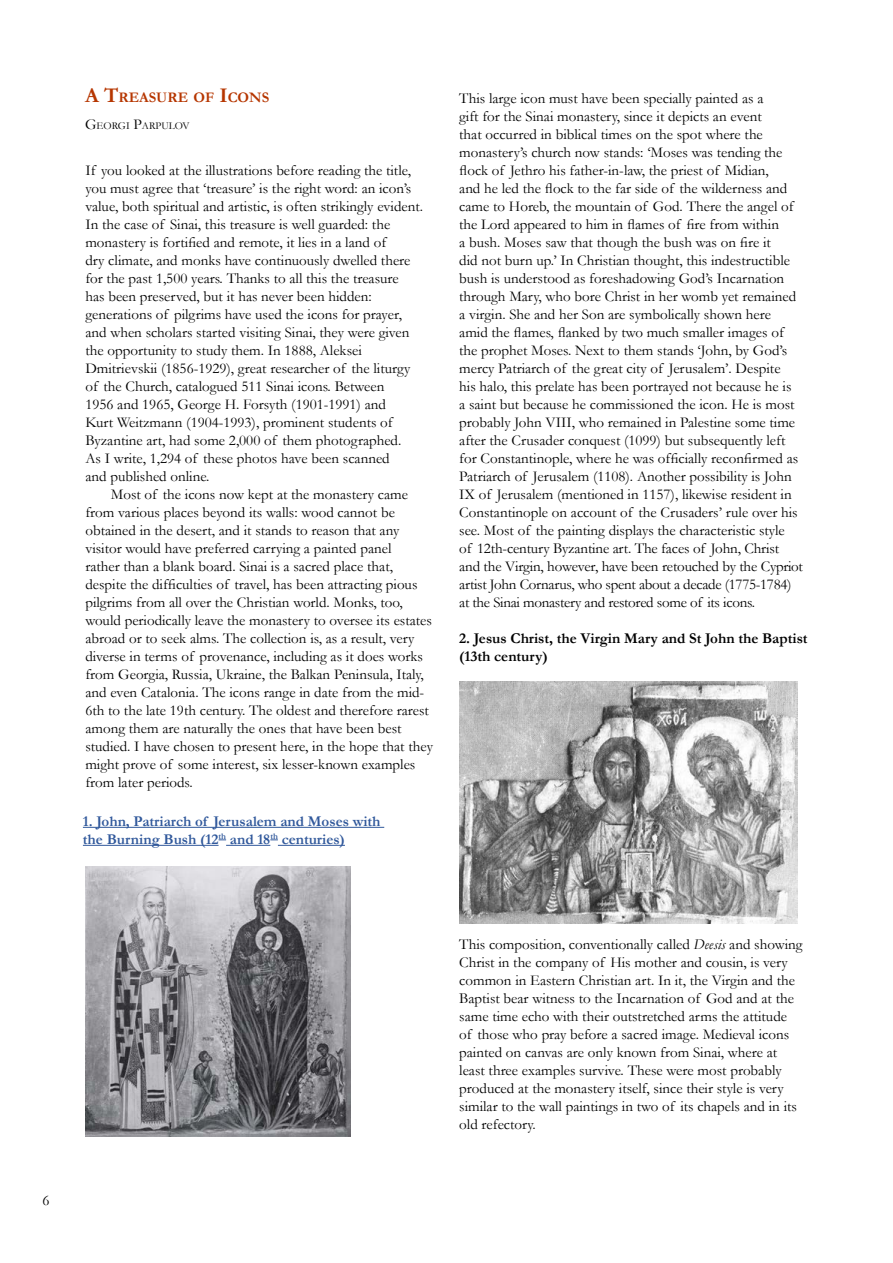
<style>
.page{position:relative;width:893px;height:1263px;background:#fff}
.page>*{position:absolute;margin:0;border:0;box-sizing:border-box;transform-origin:0 0}
.t1{font:15px/18px "Garamond";color:#000}
.t2{font:700 15px/18px "Garamond";color:#30589b}
.t3{font:700 15px/18px "Garamond";color:#000}
.t4{font:700 14.7px "Garamond";color:#b63600}
.t5{font:10.5px "Garamond";color:#000}
.s1{font-size:21px}
.s2{font-size:15px}
.s3{font-style:italic}
</style>
<div class="page">
<img style="left:459px;top:681px;width:339px;height:243px">
<img style="left:85px;top:867px;width:265px;height:269px">
<hr style="left:83px;top:827px;width:301px;height:1px;background:#30589b">
<hr style="left:83px;top:845px;width:136px;height:1px;background:#30589b">
<hr style="left:226px;top:845px;width:44px;height:1px;background:#30589b">
<hr style="left:278px;top:845px;width:67px;height:1px;background:#30589b">
<p class="t4" style="left:85px;top:89px;width:186px"><span class="s1">A T</span>REASURE OF <span class="s1">I</span>CONS</p>
<p class="t5" style="left:85px;top:119px;width:106px"><span class="s2">G</span>EORGI <span class="s2">P</span>ARPULOV</p>
<p class="t1" style="left:85px;top:161px;width:339px">If you looked at the illustrations before reading the title, you must agree that ‘treasure’ is the right word: an icon’s value, both spiritual and artistic, is often strikingly evident.<br>In the case of Sinai, this treasure is well guarded: the monastery is fortified and remote, it lies in a land of<br>dry climate, and monks have continuously dwelled there for the past 1,500 years. Thanks to all this the treasure<br>has been preserved, but it has never been hidden: generations of pilgrims have used the icons for prayer, and when scholars started visiting Sinai, they were given the opportunity to study them. In 1888, Aleksei Dmitrievskii (1856-1929), great researcher of the liturgy of the Church, catalogued 511 Sinai icons. Between<br>1956 and 1965, George H. Forsyth (1901-1991) and<br>Kurt Weitzmann (1904-1993), prominent students of Byzantine art, had some 2,000 of them photographed.<br>As I write, 1,294 of these photos have been scanned<br>and published online.</p>
<p class="t1" style="left:85px;top:485px;width:349px;text-indent:26px">Most of the icons now kept at the monastery came from various places beyond its walls: wood cannot be obtained in the desert, and it stands to reason that any visitor would have preferred carrying a painted panel<br>rather than a blank board. Sinai is a sacred place that, despite the difficulties of travel, has been attracting pious pilgrims from all over the Christian world. Monks, too, would periodically leave the monastery to oversee its estates abroad or to seek alms. The collection is, as a result, very diverse in terms of provenance, including as it does works from Georgia, Russia, Ukraine, the Balkan Peninsula, Italy, and even Catalonia. The icons range in date from the mid-6th to the late 19th century. The oldest and therefore rarest among them are naturally the ones that have been best studied. I have chosen to present here, in the hope that they might prove of some interest, six lesser-known examples from later periods.</p>
<p class="t2" style="left:83px;top:812px;width:299px">1. John, Patriarch of Jerusalem and Moses with the Burning Bush (12<sup>th</sup> and 18<sup>th</sup> centuries)</p>
<p class="t1" style="left:459px;top:89px;width:345px">This large icon must have been specially painted as a<br>gift for the Sinai monastery, since it depicts an event<br>that occurred in biblical times on the spot where the monastery’s church now stands: ‘Moses was tending the flock of Jethro his father-in-law, the priest of Midian,<br>and he led the flock to the far side of the wilderness and came to Horeb, the mountain of God. There the angel of the Lord appeared to him in flames of fire from within<br>a bush. Moses saw that though the bush was on fire it<br>did not burn up.’ In Christian thought, this indestructible bush is understood as foreshadowing God’s Incarnation through Mary, who bore Christ in her womb yet remained a virgin. She and her Son are symbolically shown here amid the flames, flanked by two much smaller images of the prophet Moses. Next to them stands ‘John, by God’s mercy Patriarch of the great city of Jerusalem’. Despite<br>his halo, this prelate has been portrayed not because he is<br>a saint but because he commissioned the icon. He is most probably John VIII, who remained in Palestine some time after the Crusader conquest (1099) but subsequently left for Constantinople, where he was officially reconfirmed as Patriarch of Jerusalem (1108). Another possibility is John IX of Jerusalem (mentioned in 1157), likewise resident in Constantinople on account of the Crusaders’ rule over his see. Most of the painting displays the characteristic style<br>of 12th-century Byzantine art. The faces of John, Christ and the Virgin, however, have been retouched by the Cypriot artist John Cornarus, who spent about a decade (1775-1784) at the Sinai monastery and restored some of its icons.</p>
<p class="t3" style="left:459px;top:629px;width:350px">2. Jesus Christ, the Virgin Mary and St John the Baptist (13th century)</p>
<p class="t1" style="left:43px;top:1191px;width:9px">6</p>
<p class="t1" style="left:459px;top:935px;width:345px">This composition, conventionally called <span class="s3">Deesis</span> and showing Christ in the company of His mother and cousin, is very common in Eastern Christian art. In it, the Virgin and the Baptist bear witness to the Incarnation of God and at the same time echo with their outstretched arms the attitude of those who pray before a sacred image. Medieval icons painted on canvas are only known from Sinai, where at least three examples survive. These were most probably produced at the monastery itself, since their style is very similar to the wall paintings in two of its chapels and in its old refectory.</p>
</div>
